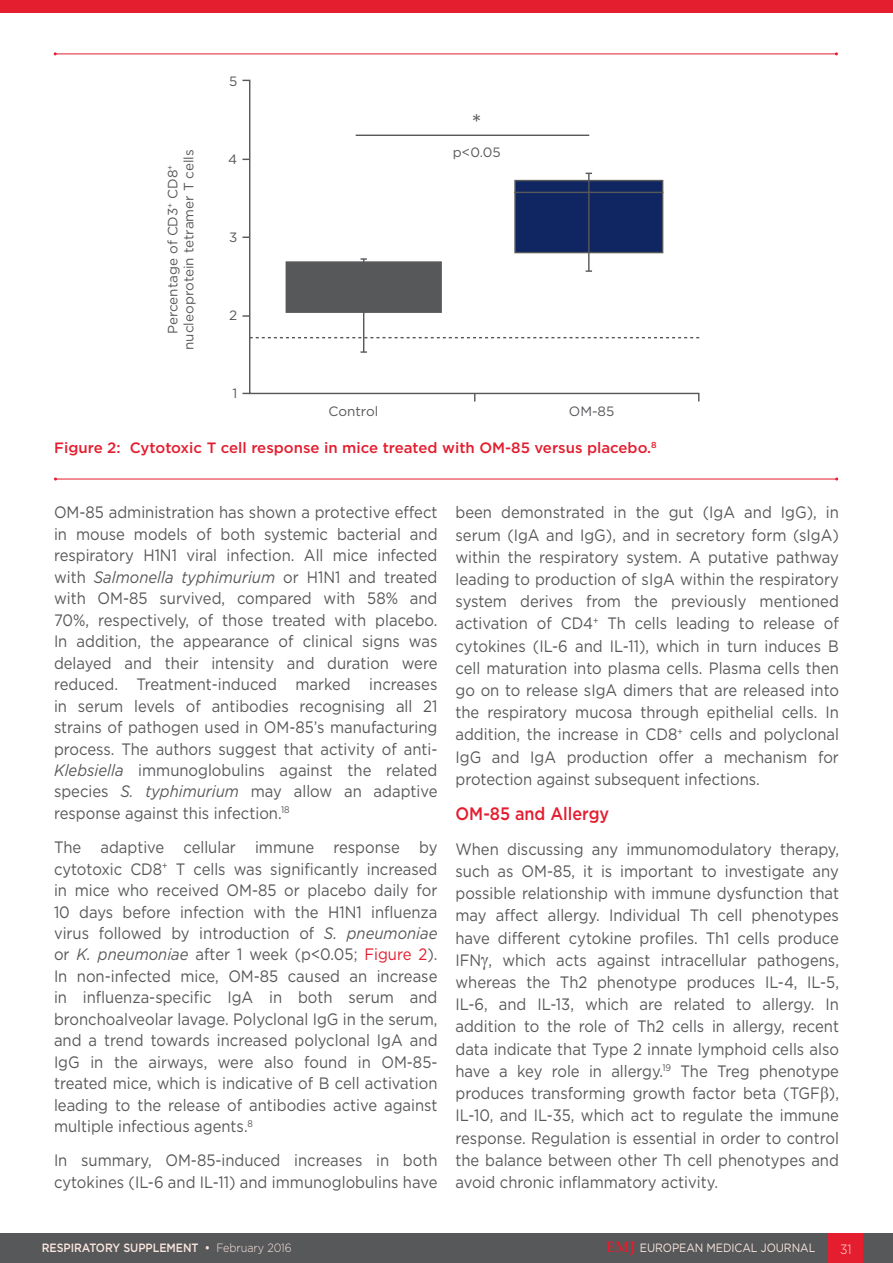
<style>
.page{position:relative;width:893px;height:1263px;background:#fff}
.page>*{position:absolute;margin:0;border:0;box-sizing:border-box;transform-origin:0 0}
._13__Figure_Table_Fo{font:24px "Gotham";color:#57585a}
._9__Heading_2{font:500 18px "Gotham";color:#e41d2f;scale:.9 1}
._11__Main_text{font:16.5px/21.5px "Gotham";color:#57585a;text-align:justify;scale:.9 1}
._12_a_Figure___Table{font:500 15px "Gotham";color:#e41d2f}
._13__Figure_Table_Fo-2{font:13.5px/16.2px "Gotham";color:#57585a;text-align:center}
.t1{font:300 13.5px "Gotham";color:#fce7de;scale:.9 1}
.t2{font:500 12px "Gotham";letter-spacing:-.005em;color:#fce7de;scale:.9 1}
.t3{font:12px "Gotham";letter-spacing:-.005em;color:#fce7de;scale:.9 1}
.s1{font-style:italic}
.s2{color:#e41d2f}
.s3{font-weight:300}
.s4{font-family:"Palatino Linotype";font-weight:700;font-size:15px;color:#e41d2f}
</style>
<div class="page">
<div style="left:0;top:1233px;width:893px;height:30px;background:#57585a"></div>
<div style="left:829px;top:1233px;width:34px;height:30px;background:#e41d2f"></div>
<div style="left:0;top:0;width:893px;height:12px;background:#e41d2f"></div>
<hr style="left:55px;top:54px;width:781px;height:1px;background:#e41d2f">
<hr style="left:55px;top:479px;width:782px;height:1px;background:#e41d2f">
<svg style="left:242px;top:79px;width:458px;height:323px"></svg>
<svg style="left:242px;top:315px;width:8px;height:2px"></svg>
<hr style="left:356px;top:135px;width:233px;height:1px;background:#57585a">
<svg style="left:250px;top:337px;width:449px;height:1px"></svg>
<hr style="left:363px;top:259px;width:1px;height:93px;background:#57585a">
<svg style="left:360px;top:258px;width:7px;height:2px"></svg>
<svg style="left:360px;top:351px;width:7px;height:2px"></svg>
<div style="left:514px;top:180px;width:149px;height:73px;background:#0f2662;border:1px solid #57585a"></div>
<div style="left:286px;top:261px;width:156px;height:52px;background:#57585a;border:1px solid #57585a"></div>
<hr style="left:588px;top:173px;width:2px;height:98px;background:#57585a">
<hr style="left:514px;top:192px;width:149px;height:1px;background:#57585a">
<p class="_13__Figure_Table_Fo-2" style="left:164px;top:350px;width:202px;rotate:-90deg">Percentage of CD3<sup>+</sup> CD8<sup>+ </sup>nucleoprotein tetramer T cells</p>
<p class="_13__Figure_Table_Fo-2" style="left:229px;top:73px;width:10px">5</p>
<p class="_13__Figure_Table_Fo-2" style="left:228px;top:151px;width:11px">4</p>
<p class="_13__Figure_Table_Fo-2" style="left:229px;top:229px;width:10px">3</p>
<p class="_13__Figure_Table_Fo-2" style="left:229px;top:307px;width:10px">2</p>
<p class="_13__Figure_Table_Fo-2" style="left:233px;top:385px;width:6px">1</p>
<p class="_13__Figure_Table_Fo" style="left:472px;top:107px;width:12px">*</p>
<p class="_13__Figure_Table_Fo-2" style="left:453px;top:144px;width:49px">p&lt;0.05</p>
<p class="_13__Figure_Table_Fo-2" style="left:329px;top:403px;width:51px">Control</p>
<p class="_13__Figure_Table_Fo-2" style="left:569px;top:403px;width:47px">OM-85</p>
<p class="_12_a_Figure___Table" style="left:54px;top:438px;width:604px">Figure 2: Cytotoxic T cell response in mice treated with OM-85 versus placebo.<sup>8</sup></p>
<p class="_11__Main_text" style="left:54px;top:501px;width:428px">OM-85 administration has shown a protective effect in mouse models of both systemic bacterial and respiratory H1N1 viral infection. All mice infected with <span class="s1">Salmonella typhimurium</span> or H1N1 and treated with OM-85 survived, compared with 58% and 70%, respectively, of those treated with placebo.<br>In addition, the appearance of clinical signs was delayed and their intensity and duration were reduced. Treatment-induced marked increases in serum levels of antibodies recognising all 21 strains of pathogen used in OM-85’s manufacturing process. The authors suggest that activity of anti-<span class="s1">Klebsiella</span> immunoglobulins against the related species <span class="s1">S. typhimurium</span> may allow an adaptive response against this infection.<sup>18</sup></p>
<p class="_11__Main_text" style="left:54px;top:836px;width:428px">The adaptive cellular immune response by cytotoxic CD8<sup>+</sup> T cells was significantly increased in mice who received OM-85 or placebo daily for 10 days before infection with the H1N1 influenza virus followed by introduction of <span class="s1">S. pneumoniae </span>or <span class="s1">K. pneumoniae</span> after 1 week (p&lt;0.05; <span class="s2">Figure 2</span>).<br>In non-infected mice, OM-85 caused an increase in influenza-specific IgA in both serum and bronchoalveolar lavage. Polyclonal IgG in the serum, and a trend towards increased polyclonal IgA and IgG in the airways, were also found in OM-85- treated mice, which is indicative of B cell activation leading to the release of antibodies active against multiple infectious agents.<sup>8</sup></p>
<p class="_11__Main_text" style="left:54px;top:1149px;width:428px">In summary, OM-85-induced increases in both cytokines (IL-6 and IL-11) and immunoglobulins have</p>
<p class="_11__Main_text" style="left:455px;top:501px;width:428px;line-height:22.2px">been demonstrated in the gut (IgA and IgG), in serum (IgA and IgG), and in secretory form (sIgA) within the respiratory system. A putative pathway leading to production of sIgA within the respiratory system derives from the previously mentioned activation of CD4<sup>+</sup> Th cells leading to release of cytokines (IL-6 and IL-11), which in turn induces B cell maturation into plasma cells. Plasma cells then go on to release sIgA dimers that are released into the respiratory mucosa through epithelial cells. In addition, the increase in CD8<sup>+</sup> cells and polyclonal IgG and IgA production offer a mechanism for protection against subsequent infections.</p>
<p class="_9__Heading_2" style="left:455px;top:802px;width:172px">OM-85 and Allergy</p>
<p class="_11__Main_text" style="left:455px;top:837px;width:428px;line-height:22.2px">When discussing any immunomodulatory therapy, such as OM-85, it is important to investigate any possible relationship with immune dysfunction that may affect allergy. Individual Th cell phenotypes have different cytokine profiles. Th1 cells produce IFN , which acts against intracellular pathogens, whereas the Th2 phenotype produces IL-4, IL-5, IL-6, and IL-13, which are related to allergy. In addition to the role of Th2 cells in allergy, recent data indicate that Type 2 innate lymphoid cells also have a key role in allergy.<sup>19</sup> The Treg phenotype produces transforming growth factor beta (TGF ), IL-10, and IL-35, which act to regulate the immune response. Regulation is essential in order to control the balance between other Th cell phenotypes and avoid chronic inflammatory activity.</p>
<p class="t2" style="left:42px;top:1240px;width:279px">RESPIRATORY SUPPLEMENT • <span class="s3">February 2016</span></p>
<p class="t3" style="left:606px;top:1240px;width:234px"><span class="s4">EMJ</span> EUROPEAN MEDICAL JOURNAL</p>
<p class="t1" style="left:840px;top:1240px;width:14px">31</p>
</div>
